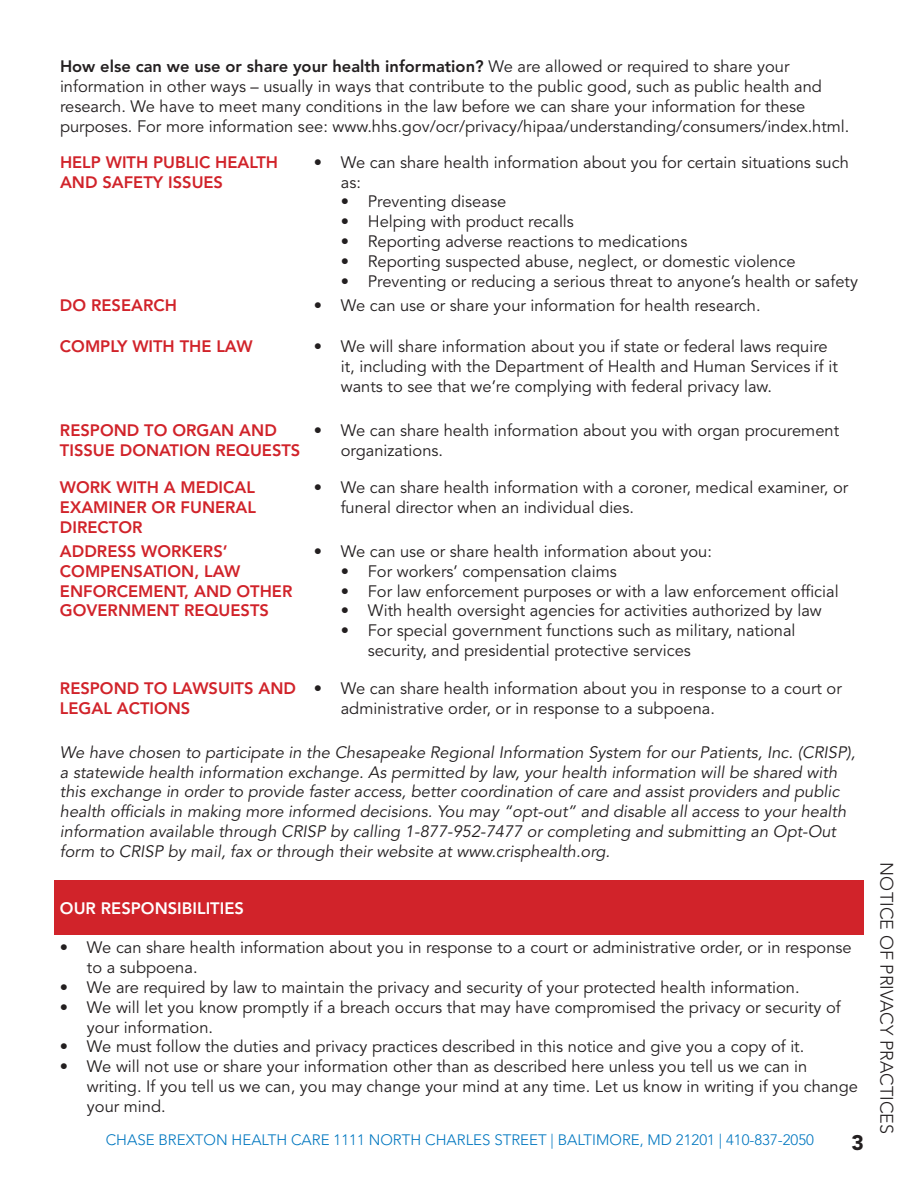
<style>
.page{position:relative;width:918px;height:1188px;background:#fff}
.page>*{position:absolute;margin:0;border:0;box-sizing:border-box;transform-origin:0 0}
.t1{font:900 21px "Avenir LT Std";color:#231f20}
.t2{font:300 18px "Avenir LT Std";color:#231f20}
.t3{font:16.5px/19.8px "Avenir LT Std";color:#231f20}
.t4{font:italic 16.5px/19.8px "Avenir LT Std";color:#231f20}
.t5{font:800 16.5px/19.8px "Avenir LT Std";color:#d1232a}
.t6{font:800 16.5px "Avenir LT Std";color:#fff}
.t7{font:300 15px "Avenir LT Std";color:#0077c0}
.s1{font-weight:800}
</style>
<div class="page">
<div style="left:54px;top:881px;width:810px;height:54px;background:#d1232a"></div>
<p class="t3" style="left:60px;top:57px;width:791px"><span class="s1">How else can we use or share your health information?</span> We are allowed or required to share your information in other ways – usually in ways that contribute to the public good, such as public health and research. We have to meet many conditions in the law before we can share your information for these purposes. For more information see: www.hhs.gov/ocr/privacy/hipaa/understanding/consumers/index.html.</p>
<p class="t5" style="left:60px;top:152px;width:11px">hEL</p>
<p class="t3" style="left:341px;top:153px;width:510px;text-indent:-27px">• We can share health information about you for certain situations such as:</p>
<p class="t3" style="left:341px;top:192px;width:167px">• Preventing disease</p>
<p class="t3" style="left:341px;top:212px;width:235px">• Helping with product recalls</p>
<p class="t3" style="left:341px;top:232px;width:348px">• Reporting adverse reactions to medications</p>
<p class="t3" style="left:341px;top:252px;width:456px">• Reporting suspected abuse, neglect, or domestic violence</p>
<p class="t3" style="left:341px;top:272px;width:519px">• Preventing or reducing a serious threat to anyone’s health or safety</p>
<p class="t5" style="left:60px;top:152px;width:220px;text-indent:31px">P WITH PUBLIC HEALTH<br>AND SAFE</p>
<p class="t5" style="left:143px;top:172px;width:81px">TY ISSUES</p>
<p class="t5" style="left:60px;top:296px;width:119px">DO RESEARCH</p>
<p class="t3" style="left:314px;top:296px;width:448px">• We can use or share your information for health research.</p>
<p class="t5" style="left:60px;top:337px;width:194px">COM PLY WITH THE LAW</p>
<p class="t3" style="left:341px;top:337px;width:499px;text-indent:-27px">• We will share information about you if state or federal laws require it, including with the Department of Health and Human Services if it wants to see that we’re complying with federal privacy law.</p>
<p class="t5" style="left:60px;top:420px;width:242px">RESPOND TO ORGAN AND<br>TISSUE DONATION REQUESTS</p>
<p class="t3" style="left:341px;top:421px;width:500px;text-indent:-27px">• We can share health information about you with organ procurement organizations.</p>
<p class="t5" style="left:60px;top:477px;width:134px">WORK WITH A MED</p>
<p class="t5" style="left:60px;top:477px;width:187px;text-indent:159px">ICAL<br>EXAM INER OR FUNERAL<br>DIRECTOR</p>
<p class="t3" style="left:341px;top:478px;width:509px;text-indent:-27px">• We can share health information with a coroner, medical examiner, or funeral director when an individual dies.</p>
<p class="t5" style="left:60px;top:541px;width:14px">ADD</p>
<p class="t3" style="left:314px;top:542px;width:400px">• We can use or share health information about you:</p>
<p class="t3" style="left:341px;top:562px;width:278px">• For workers’ compensation claims</p>
<p class="t3" style="left:341px;top:582px;width:499px">• For law enforcement purposes or with a law enforcement official</p>
<p class="t3" style="left:341px;top:601px;width:483px">• With health oversight agencies for activities authorized by law</p>
<p class="t3" style="left:368px;top:621px;width:429px;text-indent:-27px">• For special government functions such as military, national security, and presidential protective services</p>
<p class="t5" style="left:60px;top:541px;width:182px;text-indent:37px">RESS WORKERS’<br>COM PENSATION, LAW<br>ENFORCEME</p>
<p class="t5" style="left:60px;top:581px;width:234px;text-indent:104px">NT, AND OTHER<br>GOVERNMENT REQUESTS</p>
<p class="t5" style="left:60px;top:678px;width:236px">RESPOND TO LAWSUITS AND<br>LEGAL ACTIONS</p>
<p class="t3" style="left:341px;top:679px;width:503px;text-indent:-27px">• We can share health information about you in response to a court or administrative order, or in response to a subpoena.</p>
<p class="t4" style="left:60px;top:743px;width:797px">We have chosen to participate in the Chesapeake Regional Information System for our Patients, Inc. (CRISP), a statewide health information exchange. As permitted by law, your health information will be shared with this exchange in order to provide faster access, better coordination of care and assist providers and public health officials in making more informed decisions. You may “opt-out” and disable all access to your health information available through CRISP by calling 1-877-952-7477 or completing and submitting an Opt-Out form to CRISP by mail, fax or through their website at www.crisphealth.org.</p>
<p class="t6" style="left:60px;top:898px;width:185px">OUR RESPONSIBILITIES</p>
<p class="t3" style="left:87px;top:938px;width:766px;text-indent:-27px">• We can share health information about you in response to a court or administrative order, or in response to a subpoena.</p>
<p class="t3" style="left:60px;top:978px;width:741px">• We are required by law to maintain the privacy and security of your protected health information.</p>
<p class="t3" style="left:87px;top:998px;width:755px;text-indent:-27px">• We will let you know promptly if a breach occurs that may have compromised the privacy or security of your information.</p>
<p class="t3" style="left:60px;top:1037px;width:746px">• We must follow the duties and privacy practices described in this notice and give you a copy of it.</p>
<p class="t3" style="left:87px;top:1057px;width:773px;text-indent:-27px">• We will not use or share your information other than as described here unless you tell us we can in writing. If you tell us we can, you may change your mind at any time. Let us know in writing if you change your mind.</p>
<p class="t1" style="left:852px;top:1130px;width:14px">3</p>
<p class="t7" style="left:106px;top:1131px;width:710px">CHASE BREXTON HEALTH CARE 1111 NORTH CHARLES STREET | BALTIMORE, MD 21201 | 410-837-2050</p>
<p class="t2" style="left:897px;top:862px;width:270px;rotate:90deg">notice of privacy practices</p>
</div>
